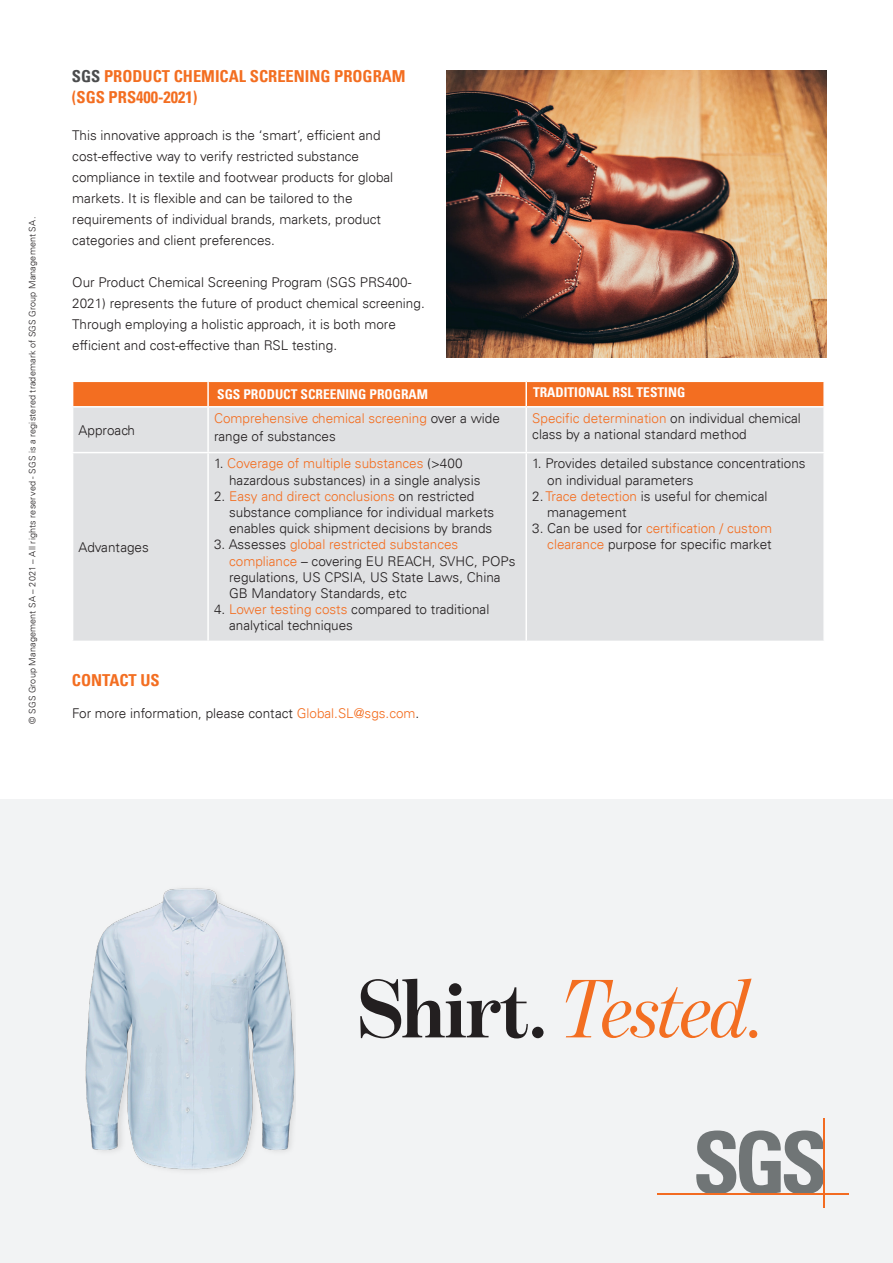
<style>
.page{position:relative;width:893px;height:1263px;background:#fff}
.page>*{position:absolute;margin:0;border:0;box-sizing:border-box;transform-origin:0 0}
.t1{font:italic 84px "Benton Mod Disp";letter-spacing:-.02em;color:#f36e21}
.t2{font:700 condensed 16.5px "Univers LT";color:#f36e21}
.t3{font:300 13.5px/21px "Univers LT";color:#231f20}
.t4{font:300 13.5px/18px "Univers LT";color:#f36e21}
.t5{font:700 condensed 13.5px "Univers LT";color:#fff}
.Body_Text{font:300 9px "Univers LT";letter-spacing:.02em;color:#231f20}
.s1{color:#4b4c4d}
.s2{color:#231f20}
.s3{color:#f36e21}
.s4{font-weight:700;font-style:normal;color:#231f20}
</style>
<div class="page">
<div style="left:0;top:799px;width:893px;height:464px;background:#f2f3f4"></div>
<img style="left:85px;top:888px;width:211px;height:283px">
<svg style="left:696px;top:1130px;width:127px;height:63px"></svg>
<hr style="left:658px;top:1193px;width:191px;height:2px;background:#f36b21">
<hr style="left:823px;top:1118px;width:2px;height:89px;background:#f36b21">
<div style="left:73px;top:408px;width:750px;height:233px;background:#e0e1e3"></div>
<div style="left:73px;top:382px;width:750px;height:24px;background:#f36e21"></div>
<hr style="left:207px;top:382px;width:2px;height:24px;background:#fff">
<hr style="left:525px;top:382px;width:2px;height:24px;background:#fff">
<hr style="left:207px;top:408px;width:2px;height:44px;background:#fff">
<hr style="left:525px;top:408px;width:2px;height:44px;background:#fff">
<hr style="left:72px;top:452px;width:136px;height:1px;background:#fff">
<hr style="left:208px;top:452px;width:318px;height:1px;background:#fff">
<hr style="left:207px;top:453px;width:2px;height:188px;background:#fff">
<hr style="left:526px;top:452px;width:299px;height:1px;background:#fff">
<hr style="left:525px;top:453px;width:2px;height:188px;background:#fff">
<img style="left:446px;top:70px;width:380px;height:287px">
<p class="Body_Text" style="left:27px;top:724px;width:508px;rotate:-90deg">© SGS Group Management SA – 2021 – All rights reserved - SGS is a registered trademark of SGS Group Management SA.</p>
<p class="t2" style="left:72px;top:66px;width:335px"><span class="s1">SGS</span> PRODUCT CHEMICAL SCREENING PROGRAM</p>
<p class="t2" style="left:72px;top:87px;width:127px">(SGS PRS400-2021)</p>
<p class="t3" style="left:72px;top:125px;width:310px">This innovative approach is the ‘smart’, efficient and cost-effective way to verify restricted substance</p>
<p class="t3" style="left:72px;top:167px;width:323px">compliance in textile and footwear products for global</p>
<p class="t3" style="left:72px;top:188px;width:282px">markets. It is flexible and can be tailored to the</p>
<p class="t3" style="left:72px;top:209px;width:310px">requirements of individual brands, markets, product</p>
<p class="t3" style="left:72px;top:230px;width:204px">categories and client preferences.</p>
<p class="t3" style="left:72px;top:272px;width:354px">Our Product Chemical Screening Program (SGS PRS400- 2021) represents the future of product chemical screening.<br>Through employing a holistic approach, it is both more efficient and cost-effective than RSL testing.</p>
<p class="t3" style="left:79px;top:419px;width:58px">Approach</p>
<p class="t3" style="left:79px;top:537px;width:72px">Advantages</p>
<p class="t5" style="left:217px;top:386px;width:212px">SGS PRODUCT SCREENING PROGRAM</p>
<p class="t5" style="left:533px;top:384px;width:154px">TRADITIONAL RSL TESTING</p>
<p class="t4" style="left:214px;top:409px;width:287px">Comprehensive chemical screening <span class="s2">over a wide range of substances</span></p>
<p class="t3" style="left:532px;top:410px;width:270px;line-height:16.2px"><span class="s3">Specific determination</span> on individual chemical class by a national standard method</p>
<p class="t4" style="left:214px;top:455px;width:250px"><span class="s2">1.</span> Coverage of multiple substances <span class="s2">(&gt;400</span></p>
<p class="t3" style="left:229px;top:469px;width:253px">hazardous substances) in a single analysis</p>
<p class="t4" style="left:214px;top:487px;width:262px"><span class="s2">2.</span> Easy and direct conclusions <span class="s2">on restricted</span></p>
<p class="t3" style="left:229px;top:502px;width:267px">substance compliance for individual markets</p>
<p class="t3" style="left:229px;top:518px;width:265px">enables quick shipment decisions by brands</p>
<p class="t4" style="left:214px;top:536px;width:246px"><span class="s2">3. Assesses</span> global restricted substances</p>
<p class="t3" style="left:229px;top:550px;width:288px"><span class="s3">compliance</span> – covering EU REACH, SVHC, POPs</p>
<p class="t3" style="left:229px;top:566px;width:273px">regulations, US CPSIA, US State Laws, China</p>
<p class="t3" style="left:229px;top:583px;width:179px">GB Mandatory Standards, etc</p>
<p class="t3" style="left:214px;top:599px;width:277px">4. <span class="s3">Lower testing costs</span> compared to traditional</p>
<p class="t3" style="left:229px;top:615px;width:125px">analytical techniques</p>
<p class="t3" style="left:532px;top:453px;width:275px">1. Provides detailed substance concentrations</p>
<p class="t3" style="left:547px;top:469px;width:148px">on individual parameters</p>
<p class="t3" style="left:532px;top:485px;width:237px">2. <span class="s3">Trace detection</span> is useful for chemical</p>
<p class="t3" style="left:547px;top:502px;width:81px">management</p>
<p class="t4" style="left:532px;top:519px;width:241px"><span class="s2">3. Can be used for</span> certification / custom</p>
<p class="t3" style="left:547px;top:534px;width:226px"><span class="s3">clearance</span> purpose for specific market</p>
<p class="t2" style="left:72px;top:670px;width:89px">CONTACT US</p>
<p class="t3" style="left:72px;top:702px;width:349px">For more information, please contact <span class="s3">Global.SL@sgs.com</span>.</p>
<p class="t1" style="left:357px;top:962px;width:414px"><span class="s4">Shirt.</span> Tested.</p>
</div>
